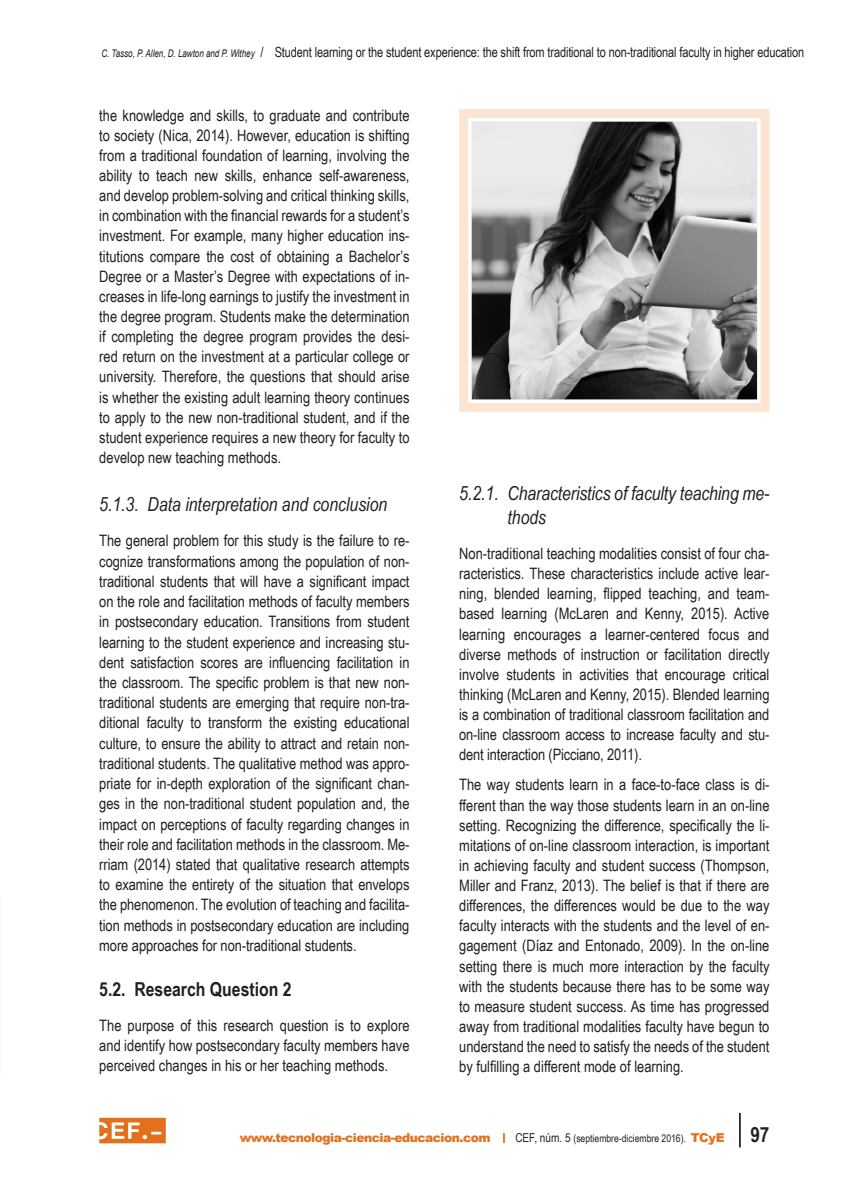
<style>
.page{position:relative;width:844px;height:1191px;background:#fff}
.page>*{position:absolute;margin:0;border:0;box-sizing:border-box;transform-origin:0 0}
.epigrafe_1_1_1{font:italic 19.25px/23.6px "Arial Narrow";color:#231f20}
.epigrafe_1_1{font:700 19.25px "Arial Narrow";color:#231f20}
.texto_general{font:15.75px/20.1px "Arial Narrow";color:#231f20;text-align:justify}
.t1{font:14px "Arial Narrow";letter-spacing:-.01em;color:#231f20;scale:.96 1}
.t2{font:900 12.25px "Arial";letter-spacing:-.04em;color:#e4701e}
.t3{font:10.5px "Arial Narrow";color:#231f20}
.s1{font-family:"Arial";font-style:italic;font-size:10.5px}
.s2{font-family:"Arial"}
.s3{font-size:12.25px}
.s4{font-family:"Arial";font-weight:900;font-size:12.25px;color:#e4701e}
.s5{font-weight:700;font-size:21px}
</style>
<div class="page">
<hr style="left:738px;top:1113px;width:2px;height:34px;background:#231f20">
<svg style="left:99px;top:1117px;width:67px;height:26px;background:#e99050"></svg>
<img style="left:472px;top:122px;width:284px;height:277px">
<div style="left:459px;top:109px;width:310px;height:303px;border:12px solid #fbe5d2"></div>
<div style="left:468px;top:118px;width:292px;height:285px;border:3px solid #fff"></div>
<p class="t1" style="left:101px;top:42px;width:733px"><span class="s1">C. Tasso, P. Allen, D. Lawton and P. Withey</span> <span class="s2">/</span> Student learning or the student experience: the shift from traditional to non-traditional faculty in higher education</p>
<p class="texto_general" style="left:99px;top:104px;width:312px">the knowledge and skills, to graduate and contribute to society (Nica, 2014). However, education is shifting from a traditional foundation of learning, involving the ability to teach new skills, enhance self-awareness, and develop problem-solving and critical thinking skills, in combination with the financial rewards for a student’s investment. For example, many higher education ins&shy;titutions compare the cost of obtaining a Bachelor’s Degree or a Master’s Degree with expectations of in&shy;creases in life-long earnings to justify the investment in the degree program. Students make the determination if completing the degree program provides the desi&shy;red return on the investment at a particular college or university. Therefore, the questions that should arise is whether the existing adult learning theory continues to apply to the new non-traditional student, and if the student experience requires a new theory for faculty to develop new teaching methods.</p>
<p class="epigrafe_1_1_1" style="left:99px;top:492px;width:289px">5.1.3. Data interpretation and conclusion</p>
<p class="texto_general" style="left:99px;top:530px;width:312px">The general problem for this study is the failure to re&shy;cognize transformations among the population of non&shy;traditional students that will have a significant impact on the role and facilitation methods of faculty members in postsecondary education. Transitions from student learning to the student experience and increasing stu&shy;dent satisfaction scores are influencing facilitation in the classroom. The specific problem is that new non&shy;traditional students are emerging that require non-tra&shy;ditional faculty to transform the existing educational culture, to ensure the ability to attract and retain non&shy;traditional students. The qualitative method was appro&shy;priate for in-depth exploration of the significant chan&shy;ges in the non-traditional student population and, the impact on perceptions of faculty regarding changes in their role and facilitation methods in the classroom. Me&shy;rriam (2014) stated that qualitative research attempts to examine the entirety of the situation that envelops the phenomenon. The evolution of teaching and facilita&shy;tion methods in postsecondary education are including more approaches for non-traditional students.</p>
<p class="epigrafe_1_1" style="left:99px;top:974px;width:194px">5.2. Research Question 2</p>
<p class="texto_general" style="left:99px;top:1014px;width:312px">The purpose of this research question is to explore and identify how postsecondary faculty members have perceived changes in his or her teaching methods.</p>
<p class="epigrafe_1_1_1" style="left:507px;top:481px;width:263px;text-indent:-48px">5.2.1. Characteristics of faculty teaching me&shy;thods</p>
<p class="texto_general" style="left:459px;top:543px;width:312px">Non-traditional teaching modalities consist of four cha&shy;racteristics. These characteristics include active lear&shy;ning, blended learning, flipped teaching, and team&shy;based learning (McLaren and Kenny, 2015). Active learning encourages a learner-centered focus and diverse methods of instruction or facilitation directly involve students in activities that encourage critical thinking (McLaren and Kenny, 2015). Blended learning is a combination of traditional classroom facilitation and on-line classroom access to increase faculty and stu&shy;dent interaction (Picciano, 2011).</p>
<p class="texto_general" style="left:459px;top:774px;width:312px">The way students learn in a face-to-face class is di&shy;fferent than the way those students learn in an on-line setting. Recognizing the difference, specifically the li&shy;mitations of on-line classroom interaction, is important in achieving faculty and student success (Thompson, Miller and Franz, 2013). The belief is that if there are differences, the differences would be due to the way faculty interacts with the students and the level of en&shy;gagement (Díaz and Entonado, 2009). In the on-line setting there is much more interaction by the faculty with the students because there has to be some way to measure student success. As time has progressed away from traditional modalities faculty have begun to understand the need to satisfy the needs of the student by fulfilling a different mode of learning.</p>
<p class="t2" style="left:240px;top:1129px;width:252px">www.tecnologia-ciencia-educacion.com</p>
<p class="t3" style="left:515px;top:1130px;width:255px"><span class="s3">CEF, núm. 5</span> (septiembre-diciembre 2016). <span class="s4">TCyE</span> <span class="s5">97</span></p>
</div>
